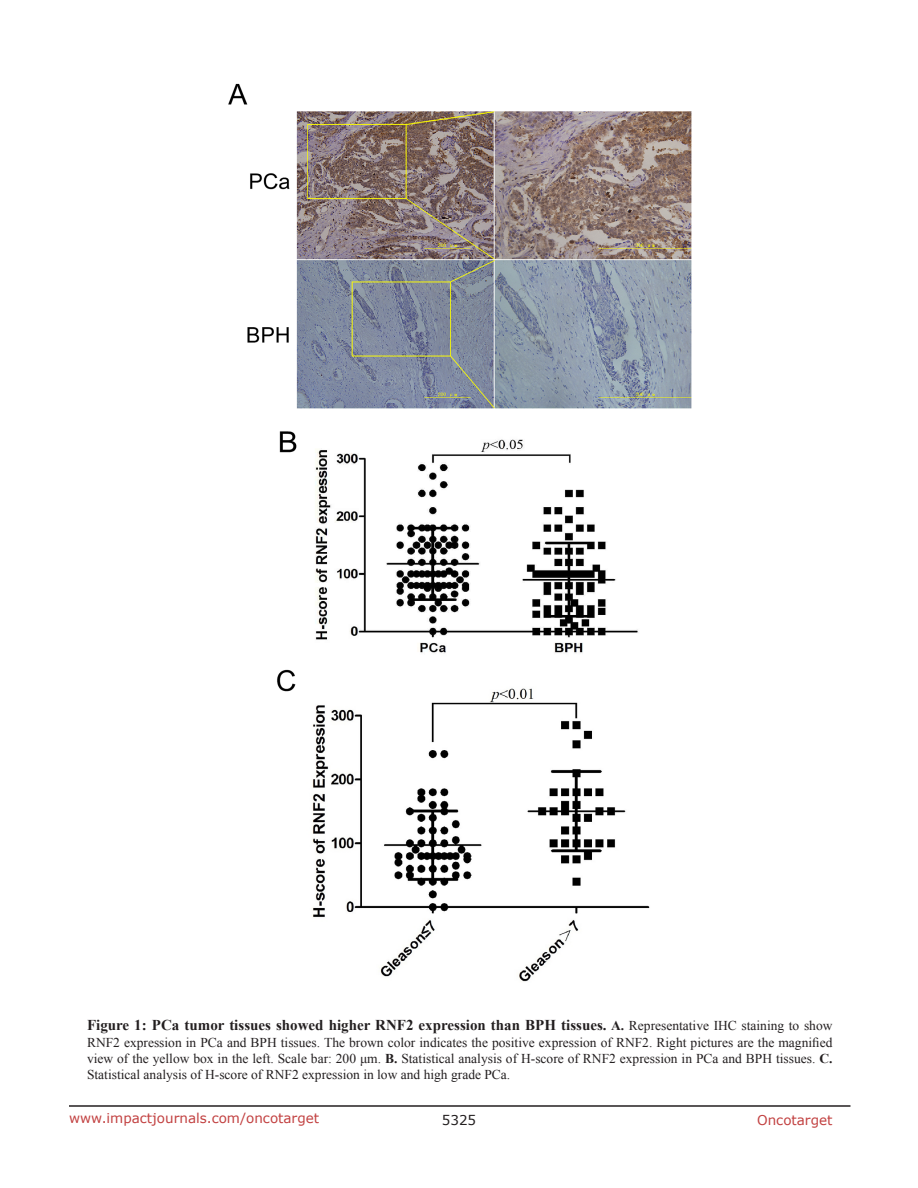
<style>
.page{position:relative;width:918px;height:1188px;background:#fff}
.page>*{position:absolute;margin:0;border:0;box-sizing:border-box;transform-origin:0 0}
.figuretext{font:700 15px "Times New Roman";color:#231f20}
.figuretext-2{font:13.5px/16.2px "Times New Roman";color:#231f20;text-align:justify}
.t1{font:13.5px "Verdana";color:#c24141}
.t2{font:13.5px "Verdana";color:#231f20}
.s1{font-size:13.5px}
.s2{font-weight:400;font-size:13.5px}
.s3{font-weight:700}
</style>
<div class="page">
<hr style="left:69px;top:1105px;width:781px;height:2px;background:#231f20">
<img style="left:228px;top:83px;width:464px;height:899px">
<p class="figuretext" style="left:87px;top:1015px;width:747px">Figure 1: PCa tumor tissues showed higher RNF2 expression than BPH tissues. <span class="s1">A.</span> <span class="s2">Representative IHC staining to show</span></p>
<p class="figuretext-2" style="left:87px;top:1034px;width:747px">RNF2 expression in PCa and BPH tissues. The brown color indicates the positive expression of RNF2. Right pictures are the magnified view of the yellow box in the left. Scale bar: 200 μm. <span class="s3">B.</span> Statistical analysis of H-score of RNF2 expression in PCa and BPH tissues. <span class="s3">C.<br></span>Statistical analysis of H-score of RNF2 expression in low and high grade PCa.</p>
<p class="t1" style="left:69px;top:1109px;width:252px">www.impactjournals.com/oncotarget</p>
<p class="t2" style="left:442px;top:1111px;width:36px">5325</p>
<p class="t1" style="left:757px;top:1111px;width:77px">Oncotarget</p>
</div>
